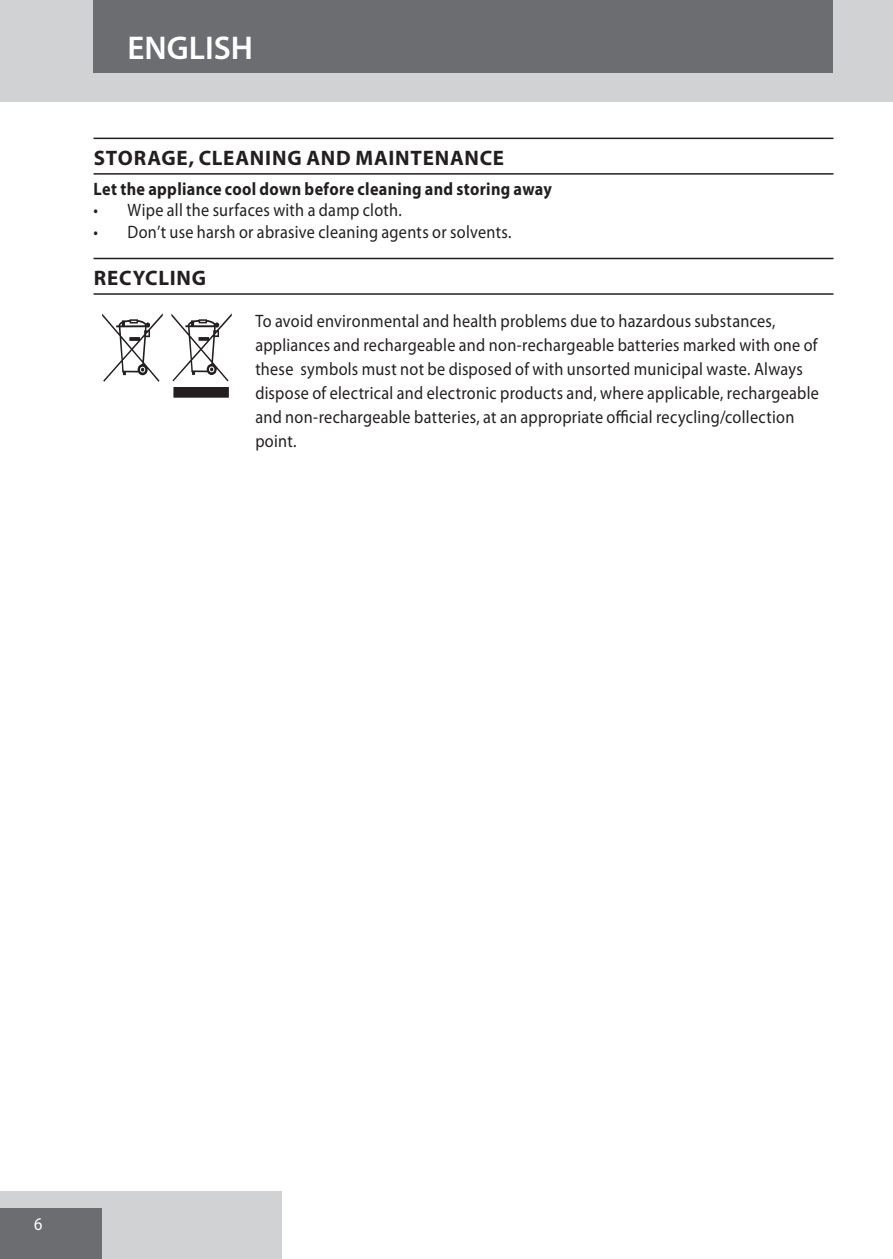
<style>
.page{position:relative;width:893px;height:1259px;background:#fff}
.page>*{position:absolute;margin:0;border:0;box-sizing:border-box;transform-origin:0 0}
.default{font:120px "Myriad Mine";color:#231f20;scale:.9 1}
.t1{font:600 33px "Myriad Pro";color:#fff}
.heading{font:700 21px "Myriad Pro";letter-spacing:.035em;color:#231f20}
.default-2{font:18px/24px "Myriad Pro";letter-spacing:.015em;color:#231f20;scale:.9 1}
.default-3{font:700 18px "Myriad Pro";letter-spacing:.02em;color:#231f20;scale:.9 1}
.t2{font:18px "Myriad Pro";color:#fff;scale:.9 1}
</style>
<div class="page">
<div style="left:0;top:0;width:893px;height:102px;background:#d1d2d4"></div>
<div style="left:0;top:1191px;width:282px;height:68px;background:#d1d2d4"></div>
<div style="left:0;top:1208px;width:102px;height:51px;background:#6c6d70"></div>
<div style="left:94px;top:0;width:739px;height:73px;background:#6c6d70"></div>
<hr style="left:94px;top:138px;width:739px;height:1px;background:#231f20">
<hr style="left:94px;top:173px;width:739px;height:2px;background:#231f20">
<hr style="left:94px;top:258px;width:739px;height:1px;background:#231f20">
<hr style="left:94px;top:293px;width:739px;height:2px;background:#231f20">
<p class="t1" style="left:128px;top:27px;width:127px">ENGLISH</p>
<p class="heading" style="left:94px;top:144px;width:412px">STORAGE, CLEANING AND MAINTENANCE</p>
<p class="default-3" style="left:94px;top:177px;width:511px">Let the appliance cool down before cleaning and storing away</p>
<p class="default-2" style="left:94px;top:198px;width:344px">• Wipe all the surfaces with a damp cloth.</p>
<p class="default-2" style="left:94px;top:220px;width:466px">• Don’t use harsh or abrasive cleaning agents or solvents.</p>
<p class="heading" style="left:94px;top:264px;width:114px">RECYCLING</p>
<p class="default" style="left:102px;top:297px;width:151px">W</p>
<p class="default-2" style="left:255px;top:309px;width:628px">To avoid environmental and health problems due to hazardous substances, appliances and rechargeable and non-rechargeable batteries marked with one of these symbols must not be disposed of with unsorted municipal waste. Always dispose of electrical and electronic products and, where applicable, rechargeable and non-rechargeable batteries, at an appropriate official recycling/collection point.</p>
<p class="t2" style="left:34px;top:1212px;width:11px">6</p>
</div>
